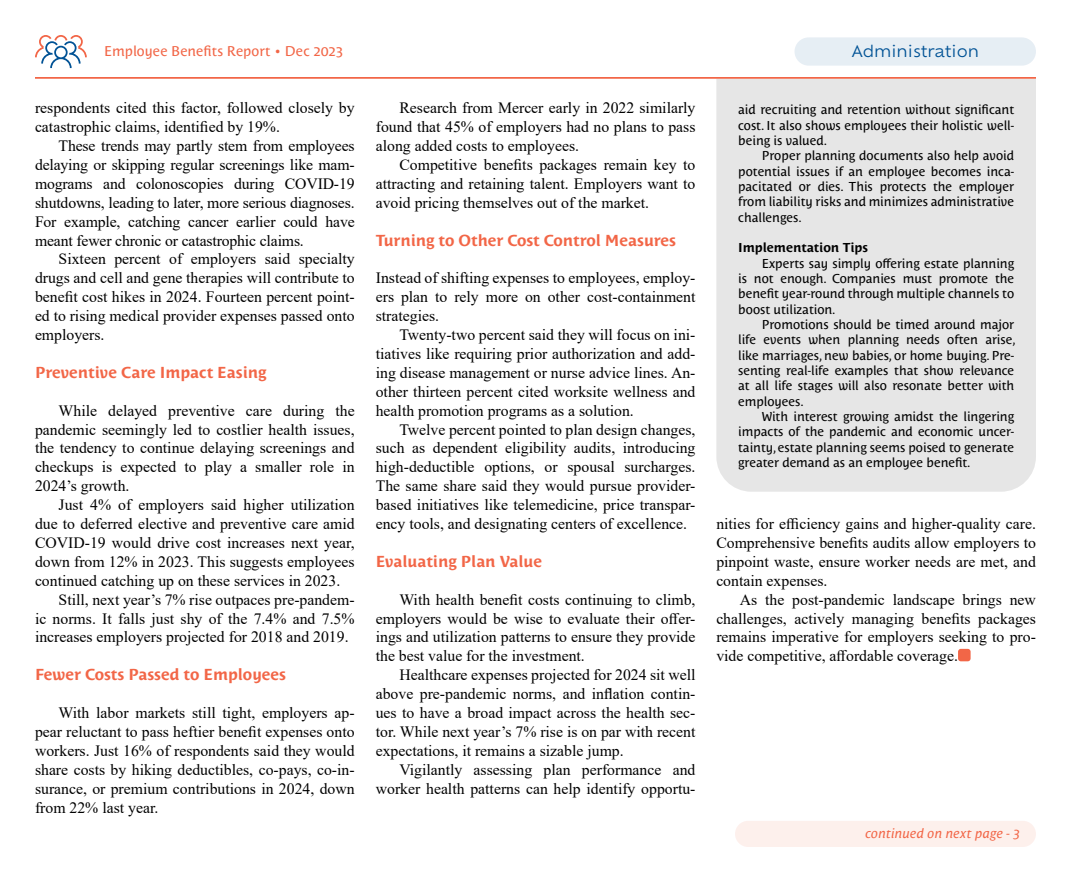
<style>
.page{position:relative;width:1071px;height:882px;background:#fff}
.page>*{position:absolute;margin:0;border:0;box-sizing:border-box;transform-origin:0 0}
.t1{font:15.75px/18.9px "Times New Roman";color:#000;text-align:justify}
.t2{font:700 15.75px "Costa Std";color:#f26647}
.t3{font:15.75px "Ofelia Text";color:#005295}
.t4{font:14px "Costa Std";letter-spacing:.005em;color:#f26647}
.t5{font:italic 13.12px "Costa Std";letter-spacing:.01em;color:#f26647}
.t6{font:12.78px/15.4px "Costa Std";color:#000;text-align:justify}
.t7{font:700 12.78px "Costa Std";color:#000}
</style>
<div class="page">
<div style="left:716px;top:79px;width:320px;height:413px;background:#e6e6e6"></div>
<svg style="left:35px;top:35px;width:52px;height:33px"></svg>
<hr style="left:35px;top:77px;width:1001px;height:2px;background:#f26647">
<div style="left:958px;top:649px;width:13px;height:12px;background:#f26647;border-radius:3px"></div>
<div style="left:794px;top:37px;width:242px;height:29px;background:#e6eef4;border-radius:14px"></div>
<div style="left:735px;top:821px;width:301px;height:26px;background:#fdf0ec;border-radius:13px"></div>
<p class="t4" style="left:104px;top:43px;width:240px">Employee Benefits Report • Dec 2023</p>
<p class="t1" style="left:35px;top:98px;width:321px">respondents cited this factor, followed closely by catastrophic claims, identified by 19%.</p>
<p class="t1" style="left:35px;top:136px;width:321px;text-indent:24px">These trends may partly stem from employees delaying or skipping regular screenings like mam&shy;mograms and colonoscopies during COVID-19 shutdowns, leading to later, more serious diagnoses.<br>For example, catching cancer earlier could have meant fewer chronic or catastrophic claims.</p>
<p class="t1" style="left:35px;top:249px;width:321px;text-indent:24px">Sixteen percent of employers said specialty drugs and cell and gene therapies will contribute to benefit cost hikes in 2024. Fourteen percent point&shy;ed to rising medical provider expenses passed onto employers.</p>
<p class="t2" style="left:35px;top:363px;width:233px">Preventive Care Impact Easing</p>
<p class="t1" style="left:35px;top:400px;width:321px;text-indent:24px">While delayed preventive care during the pandemic seemingly led to costlier health issues, the tendency to continue delaying screenings and checkups is expected to play a smaller role in 2024’s growth.</p>
<p class="t1" style="left:59px;top:495px;width:298px">Just 4% of employers said higher utilization</p>
<p class="t1" style="left:35px;top:514px;width:321px">due to deferred elective and preventive care amid</p>
<p class="t1" style="left:35px;top:533px;width:321px">COVID-19 would drive cost increases next year,</p>
<p class="t1" style="left:35px;top:552px;width:321px">down from 12% in 2023. This suggests employees</p>
<p class="t1" style="left:35px;top:571px;width:307px">continued catching up on these services in 2023.</p>
<p class="t1" style="left:59px;top:589px;width:298px">Still, next year’s 7% rise outpaces pre-pandem-</p>
<p class="t1" style="left:35px;top:608px;width:321px">ic norms. It falls just shy of the 7.4% and 7.5%</p>
<p class="t1" style="left:35px;top:627px;width:315px">increases employers projected for 2018 and 2019.</p>
<p class="t2" style="left:35px;top:666px;width:253px">Fewer Costs Passed to Employees</p>
<p class="t1" style="left:35px;top:703px;width:321px;text-indent:24px">With labor markets still tight, employers ap&shy;pear reluctant to pass heftier benefit expenses onto workers. Just 16% of respondents said they would share costs by hiking deductibles, co-pays, co-in&shy;surance, or premium contributions in 2024, down from 22% last year.</p>
<p class="t1" style="left:376px;top:98px;width:321px;text-indent:24px">Research from Mercer early in 2022 similarly found that 45% of employers had no plans to pass along added costs to employees.</p>
<p class="t1" style="left:376px;top:155px;width:321px;text-indent:24px">Competitive benefits packages remain key to attracting and retaining talent. Employers want to avoid pricing themselves out of the market.</p>
<p class="t2" style="left:376px;top:231px;width:302px">Turning to Other Cost Control Measures</p>
<p class="t1" style="left:376px;top:268px;width:321px">Instead of shifting expenses to employees, employ&shy;ers plan to rely more on other cost-containment strategies.</p>
<p class="t1" style="left:376px;top:325px;width:321px;text-indent:24px">Twenty-two percent said they will focus on ini&shy;tiatives like requiring prior authorization and add&shy;ing disease management or nurse advice lines. An&shy;other thirteen percent cited worksite wellness and health promotion programs as a solution.</p>
<p class="t1" style="left:376px;top:419px;width:321px;text-indent:24px">Twelve percent pointed to plan design changes, such as dependent eligibility audits, introducing high-deductible options, or spousal surcharges.<br>The same share said they would pursue provider&shy;based initiatives like telemedicine, price transpar&shy;ency tools, and designating centers of excellence.</p>
<p class="t2" style="left:376px;top:552px;width:168px">Evaluating Plan Value</p>
<p class="t1" style="left:376px;top:589px;width:321px;text-indent:24px">With health benefit costs continuing to climb, employers would be wise to evaluate their offer&shy;ings and utilization patterns to ensure they provide the best value for the investment.</p>
<p class="t1" style="left:376px;top:665px;width:321px;text-indent:24px">Healthcare expenses projected for 2024 sit well above pre-pandemic norms, and inflation contin&shy;ues to have a broad impact across the health sec&shy;tor. While next year’s 7% rise is on par with recent expectations, it remains a sizable jump.</p>
<p class="t1" style="left:376px;top:760px;width:321px;text-align:right">Vigilantly assessing plan performance and worker health patterns can help identify opportu-</p>
<p class="t3" style="left:851px;top:40px;width:129px">Administration</p>
<p class="t6" style="left:738px;top:102px;width:277px">aid recruiting and retention without significant cost. It also shows employees their holistic well&shy;being is valued.</p>
<p class="t6" style="left:738px;top:148px;width:277px;text-indent:24px">Proper planning documents also help avoid potential issues if an employee becomes inca&shy;pacitated or dies. This protects the employer from liability risks and minimizes administrative challenges.</p>
<p class="t7" style="left:738px;top:240px;width:131px">Implementation Tips</p>
<p class="t6" style="left:738px;top:255px;width:277px;text-indent:24px">Experts say simply offering estate planning is not enough. Companies must promote the benefit year-round through multiple channels to boost utilization.</p>
<p class="t6" style="left:738px;top:317px;width:279px;text-align:left;text-indent:24px">Promotions should be timed around major life events when planning needs often arise, like marriages, new babies, or home buying. Pre&shy;senting real-life examples that show relevance at all life stages will also resonate better with employees.</p>
<p class="t6" style="left:738px;top:409px;width:277px;text-indent:24px">With interest growing amidst the lingering impacts of the pandemic and economic uncer&shy;tainty, estate planning seems poised to generate greater demand as an employee benefit.</p>
<p class="t1" style="left:716px;top:514px;width:321px">nities for efficiency gains and higher-quality care.<br>Comprehensive benefits audits allow employers to pinpoint waste, ensure worker needs are met, and contain expenses.</p>
<p class="t1" style="left:716px;top:589px;width:321px;text-indent:24px">As the post-pandemic landscape brings new challenges, actively managing benefits packages remains imperative for employers seeking to pro&shy;vide competitive, affordable coverage.</p>
<p class="t5" style="left:865px;top:826px;width:156px">continued on next page - 3</p>
</div>
